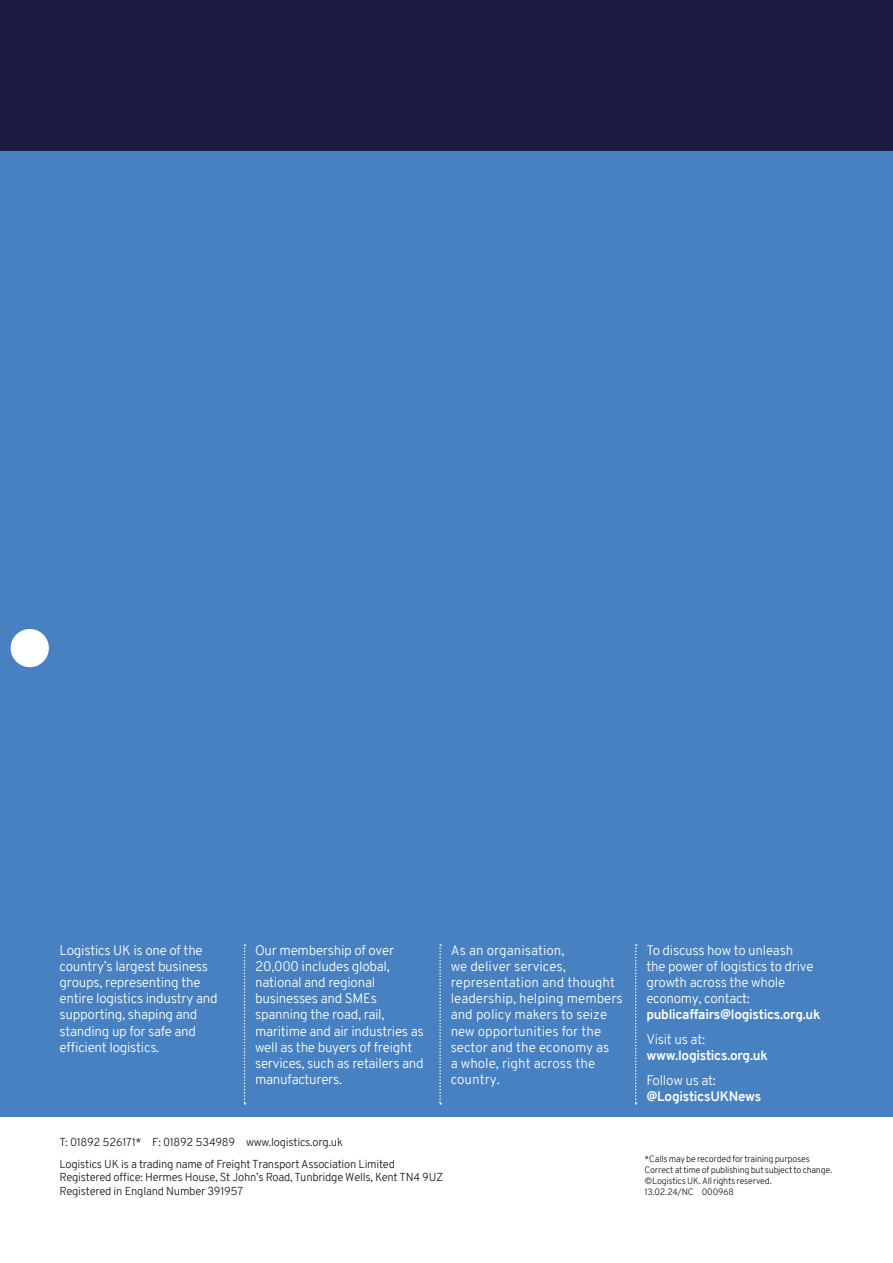
<style>
.page{position:relative;width:893px;height:1263px;background:#fff}
.page>*{position:absolute;margin:0;border:0;box-sizing:border-box;transform-origin:0 0}
.t1{font:300 13.5px/16.2px "Overpass";letter-spacing:-.02em;color:#fff}
.t2{font:300 13.5px/16.2px "Overpass";color:#fff}
.t3{font:700 13.5px "Overpass";letter-spacing:-.02em;color:#fff}
.t4{font:300 11.25px/22px "Overpass";letter-spacing:-.02em;color:#1d1d1b}
.t5{font:300 9px/10.8px "Overpass";letter-spacing:-.025em;color:#1d1d1b}
</style>
<div class="page">
<div style="left:0;top:148px;width:893px;height:797px;background:#4881c2"></div>
<div style="left:0;top:932px;width:893px;height:185px;background:#4881c2"></div>
<svg style="left:244px;top:944px;width:1px;height:160px"></svg>
<svg style="left:439px;top:944px;width:2px;height:160px"></svg>
<svg style="left:635px;top:944px;width:2px;height:160px"></svg>
<div style="left:0;top:0;width:893px;height:151px;background:#1b1a40"></div>
<div style="left:11px;top:629px;width:38px;height:38px;background:#fff;border-radius:50%"></div>
<p class="t1" style="left:60px;top:942px;width:160px">Logistics UK is one of the country’s largest business groups, representing the entire logistics industry and supporting, shaping and standing up for safe and efficient logistics.</p>
<p class="t1" style="left:255px;top:942px;width:170px">Our membership of over<br>20,000 includes global, national and regional businesses and SMEs spanning the road, rail, maritime and air industries as well as the buyers of freight services, such as retailers and manufacturers.</p>
<p class="t2" style="left:451px;top:942px;width:174px">As an organisation,<br>we deliver services, representation and thought leadership, helping members and policy makers to seize new opportunities for the sector and the economy as<br>a whole, right across the country.</p>
<p class="t1" style="left:646px;top:942px;width:169px">To discuss how to unleash the power of logistics to drive growth across the whole economy, contact:</p>
<p class="t3" style="left:646px;top:1005px;width:176px">publicaffairs@logistics.org.uk</p>
<p class="t1" style="left:646px;top:1031px;width:60px">Visit us at:</p>
<p class="t3" style="left:646px;top:1046px;width:123px">www.logistics.org.uk</p>
<p class="t1" style="left:646px;top:1072px;width:71px">Follow us at:</p>
<p class="t3" style="left:646px;top:1087px;width:117px">@LogisticsUKNews</p>
<p class="t4" style="left:60px;top:1131px;width:337px">T: 01892 526171* F: 01892 534989 www.logistics.org.uk<br>Logistics UK is a trading name of Freight Transport Association Limited</p>
<p class="t4" style="left:60px;top:1170px;width:385px;line-height:13.5px">Registered office: Hermes House, St John’s Road, Tunbridge Wells, Kent TN4 9UZ<br>Registered in England Number 391957</p>
<p class="t5" style="left:645px;top:1154px;width:189px">*Calls may be recorded for training purposes Correct at time of publishing but subject to change. ©Logistics UK. All rights reserved.<br>13.02.24/NC 000968</p>
</div>
